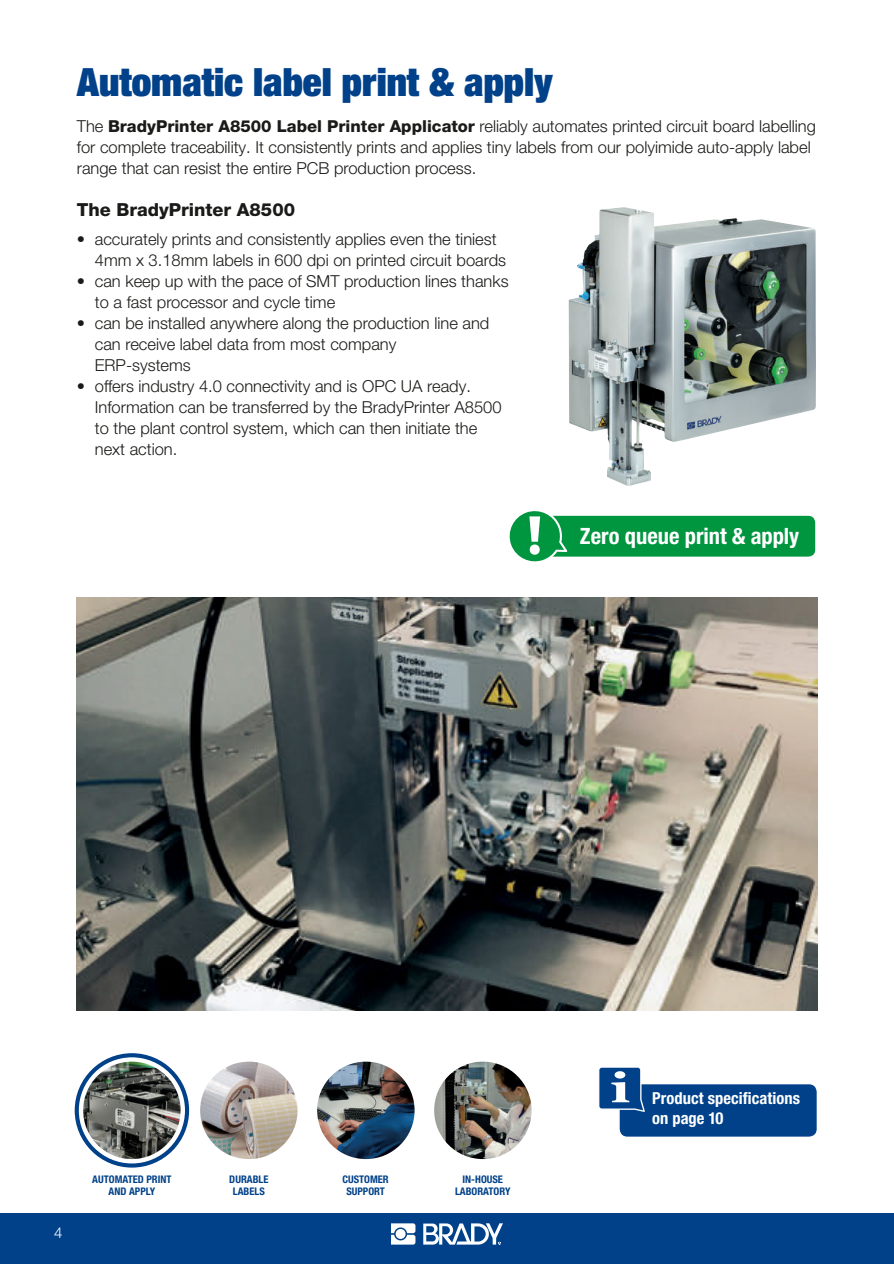
<style>
.page{position:relative;width:894px;height:1264px;background:#fff}
.page>*{position:absolute;margin:0;border:0;box-sizing:border-box;transform-origin:0 0}
.t1{font:900 condensed 39px "Helvetica Neue LT Pro";color:#004189}
.t2{font:700 condensed 22.5px "Helvetica Neue LT Pro";color:#fff}
.t3{font:800 18px "Helvetica Neue LT Pro";color:#1a1a18}
.t4{font:300 16.5px/21px "Helvetica Neue LT Pro";color:#1a1a18}
.t5{font:700 condensed 16.5px/19.8px "Helvetica Neue LT Pro";letter-spacing:.005em;color:#fff}
.t6{font:300 15px "Helvetica Neue LT Pro";color:#fff}
.t7{font:700 condensed 10.5px/12.6px "Helvetica Neue LT Pro";color:#004189;text-align:center}
.s1{font-weight:800}
</style>
<div class="page">
<div style="left:0;top:1212px;width:893px;height:51px;background:#004189"></div>
<div style="left:530px;top:514px;width:286px;height:44px;background:#00963f;border-radius:9px"></div>
<div style="left:529px;top:513px;width:289px;height:46px;border:3px solid #fff;border-radius:9px"></div>
<svg style="left:509px;top:511px;width:58px;height:51px"></svg>
<div style="left:619px;top:1083px;width:198px;height:54px;background:#004189;border-radius:9px"></div>
<div style="left:618px;top:1082px;width:200px;height:56px;border:2px solid #fff;border-radius:9px"></div>
<svg style="left:599px;top:1067px;width:45px;height:44px"></svg>
<img style="left:77px;top:598px;width:740px;height:412px">
<img style="left:568px;top:207px;width:248px;height:279px">
<svg style="left:391px;top:1223px;width:24px;height:21px"></svg>
<svg style="left:423px;top:1223px;width:80px;height:21px"></svg>
<div style="left:75px;top:1053px;width:114px;height:114px;border:4px solid #004189;border-radius:50%"></div>
<img style="left:83px;top:1061px;width:97px;height:97px;border-radius:49px">
<img style="left:200px;top:1061px;width:97px;height:97px;border-radius:49px">
<img style="left:434px;top:1061px;width:97px;height:97px;border-radius:49px">
<img style="left:317px;top:1061px;width:97px;height:97px;border-radius:49px">
<h1 class="t1" style="left:77px;top:56px;width:477px">Automatic label print &amp; apply</h1>
<p class="t4" style="left:77px;top:115px;width:740px">The <span class="s1">BradyPrinter A8500 Label Printer Applicator</span> reliably automates printed circuit board labelling for complete traceability. It consistently prints and applies tiny labels from our polyimide auto-apply label range that can resist the entire PCB production process.</p>
<p class="t3" style="left:77px;top:199px;width:220px">The BradyPrinter A8500</p>
<p class="t4" style="left:95px;top:228px;width:413px;text-indent:-18px">• accurately prints and consistently applies even the tiniest<br>4mm x 3.18mm labels in 600 dpi on printed circuit boards</p>
<p class="t4" style="left:95px;top:270px;width:415px;text-indent:-18px">• can keep up with the pace of SMT production lines thanks to a fast processor and cycle time</p>
<p class="t4" style="left:95px;top:312px;width:396px;text-indent:-18px">• can be installed anywhere along the production line and can receive label data from most company<br>ERP-systems</p>
<p class="t4" style="left:95px;top:375px;width:408px;text-indent:-18px">• offers industry 4.0 connectivity and is OPC UA ready.<br>Information can be transferred by the BradyPrinter A8500 to the plant control system, which can then initiate the next action.</p>
<h2 class="t2" style="left:580px;top:523px;width:221px">Zero queue print &amp; apply</h2>
<p class="t6" style="left:54px;top:1223px;width:10px">4</p>
<p class="t7" style="left:92px;top:1172px;width:81px">AUTOMATED PRINT<br>AND APPLY</p>
<p class="t7" style="left:229px;top:1172px;width:41px">DURABLE<br>LABELS</p>
<p class="t7" style="left:342px;top:1172px;width:48px">CUSTOMER<br>SUPPORT</p>
<p class="t7" style="left:455px;top:1172px;width:57px">IN-HOUSE<br>LABORATORY</p>
<p class="t5" style="left:652px;top:1088px;width:149px">Product specifications on page 10</p>
</div>
